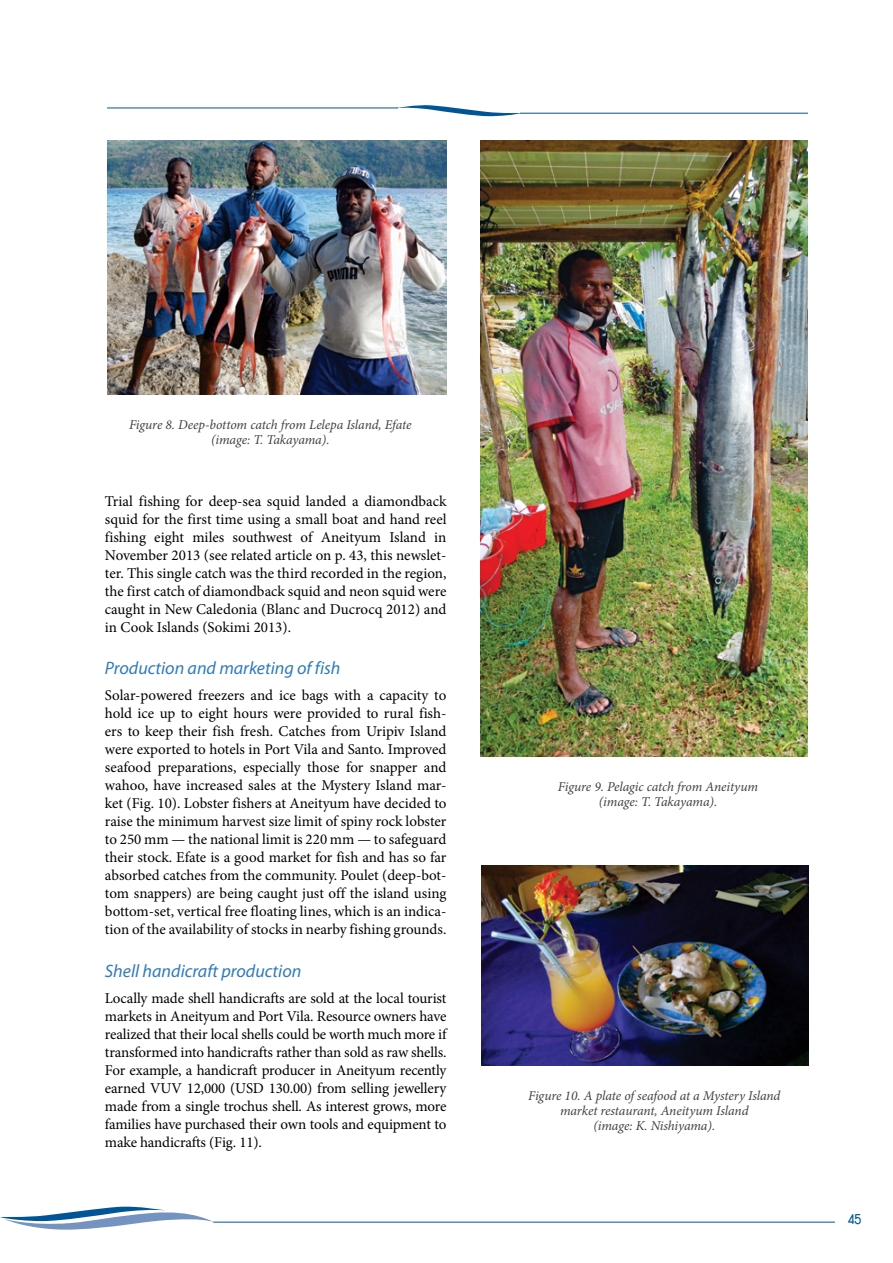
<style>
.page{position:relative;width:893px;height:1263px;background:#fff}
.page>*{position:absolute;margin:0;border:0;box-sizing:border-box;transform-origin:0 0}
.t1{font:italic 18px "Myriad Pro";color:#2f7abc}
.t2{font:15px/18px "Minion Pro";letter-spacing:-.005em;color:#000;text-align:justify}
.t3{font:15px "Duepuntozero";color:#005596}
.t4{font:italic 13.5px/15px "Minion Pro";letter-spacing:-.01em;color:#414042;text-align:center}
</style>
<div class="page">
<svg style="left:0;top:1206px;width:214px;height:24px"></svg>
<hr style="left:520px;top:113px;width:288px;height:1px;background:#005596">
<hr style="left:107px;top:108px;width:291px;height:1px;background:#005596">
<svg style="left:395px;top:105px;width:126px;height:11px"></svg>
<hr style="left:214px;top:1222px;width:621px;height:1px;background:#005596">
<img style="left:481px;top:865px;width:328px;height:200px">
<img style="left:107px;top:140px;width:339px;height:255px">
<img style="left:480px;top:141px;width:328px;height:616px">
<p class="t4" style="left:129px;top:417px;width:284px">Figure 8. Deep-bottom catch from Lelepa Island, Efate (image: T. Takayama).</p>
<p class="t2" style="left:105px;top:492px;width:343px">Trial fishing for deep-sea squid landed a diamondback squid for the first time using a small boat and hand reel fishing eight miles southwest of Aneityum Island in November 2013 (see related article on p. 43, this newslet&shy;ter. This single catch was the third recorded in the region, the first catch of diamondback squid and neon squid were caught in New Caledonia (Blanc and Ducrocq 2012) and in Cook Islands (Sokimi 2013).</p>
<p class="t1" style="left:105px;top:657px;width:237px">Production and marketing of fish</p>
<p class="t2" style="left:105px;top:687px;width:343px">Solar-powered freezers and ice bags with a capacity to hold ice up to eight hours were provided to rural fish&shy;ers to keep their fish fresh. Catches from Uripiv Island were exported to hotels in Port Vila and Santo. Improved seafood preparations, especially those for snapper and wahoo, have increased sales at the Mystery Island mar&shy;ket (Fig. 10). Lobster fishers at Aneityum have decided to raise the minimum harvest size limit of spiny rock lobster to 250 mm — the national limit is 220 mm — to safeguard their stock. Efate is a good market for fish and has so far absorbed catches from the community. Poulet (deep-bot&shy;tom snappers) are being caught just off the island using bottom-set, vertical free floating lines, which is an indica&shy;tion of the availability of stocks in nearby fishing grounds.</p>
<p class="t1" style="left:105px;top:959px;width:198px">Shell handicraft production</p>
<p class="t2" style="left:105px;top:989px;width:343px">Locally made shell handicrafts are sold at the local tourist markets in Aneityum and Port Vila. Resource owners have realized that their local shells could be worth much more if transformed into handicrafts rather than sold as raw shells.<br>For example, a handicraft producer in Aneityum recently earned VUV 12,000 (USD 130.00) from selling jewellery made from a single trochus shell. As interest grows, more families have purchased their own tools and equipment to make handicrafts (Fig. 11).</p>
<p class="t4" style="left:558px;top:779px;width:202px">Figure 9. Pelagic catch from Aneityum (image: T. Takayama).</p>
<p class="t4" style="left:528px;top:1088px;width:254px">Figure 10. A plate of seafood at a Mystery Island market restaurant, Aneityum Island<br>(image: K. Nishiyama).</p>
<p class="t3" style="left:848px;top:1211px;width:15px">45</p>
</div>
